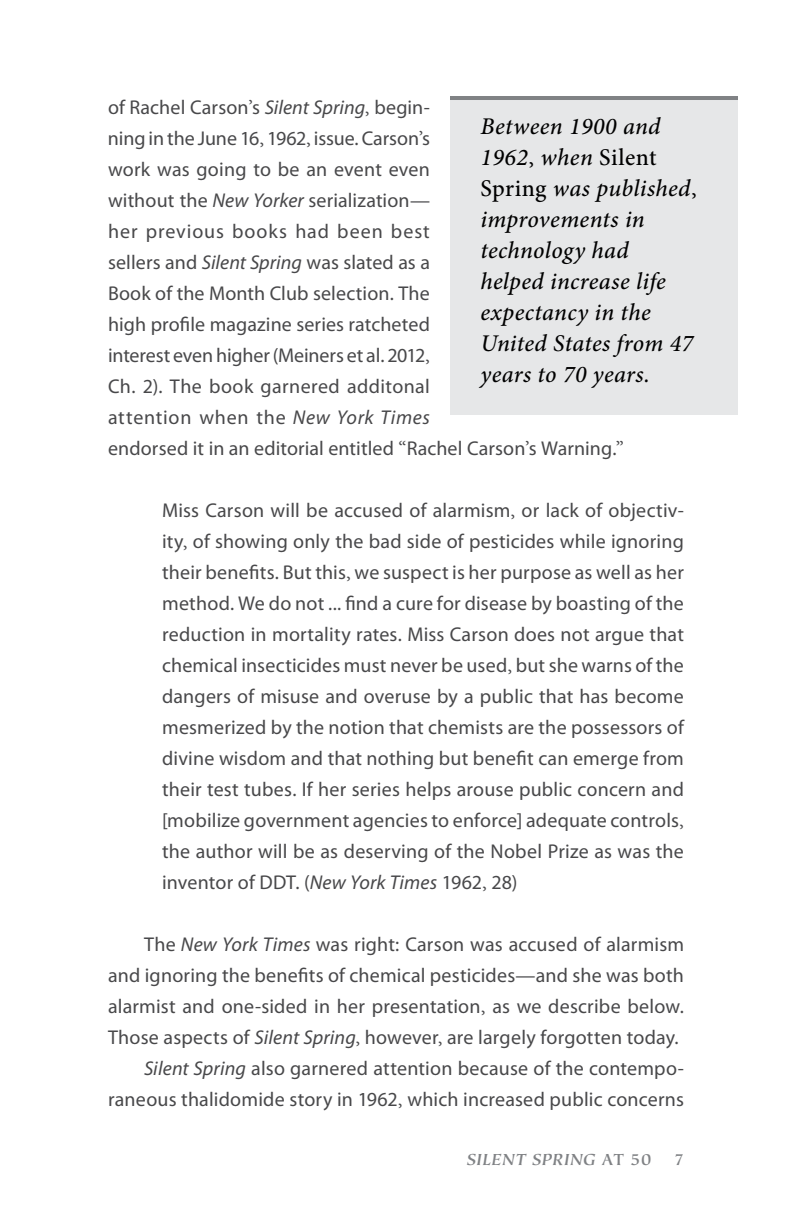
<style>
.page{position:relative;width:792px;height:1224px;background:#fff}
.page>*{position:absolute;margin:0;border:0;box-sizing:border-box;transform-origin:0 0}
.t1{font:italic 500 24px/31px "Minion Pro";letter-spacing:.015em;color:#000}
.t2{font:20px/31px "Myriad Pro";letter-spacing:.01em;color:#48484a}
.t3{font:italic 700 18px "Tiepolo Std";letter-spacing:.025em;color:#808285}
.s1{font-family:"Minion Pro"}
.s2{font-style:italic}
.s3{font-weight:400;font-style:normal}
.s4{font-style:normal}
</style>
<div class="page">
<div style="left:450px;top:96px;width:288px;height:318px;background:#e6e7e8"></div>
<hr style="left:450px;top:96px;width:288px;height:4px;background:#808285">
<p class="t2" style="left:108px;top:91px;width:517px">of Rachel Carson<span class="s1">’</span>s <span class="s2">Silent Spring</span><span class="s1">‚</span> begin-<br>ning in the June 16<span class="s1">‚</span> 1962<span class="s1">‚</span> issue. Carson<span class="s1">’</span>s<br>work was going to be an event even<br>without the <span class="s2">New Yorker</span> serialization—<br>her previous books had been best<br>sellers and <span class="s2">Silent Spring</span> was slated as a<br>Book of the Month Club selection. The<br>high profile magazine series ratcheted<br>interest even higher (Meiners et al. 2012<span class="s1">‚<br></span>Ch. 2). The book garnered additonal<br>attention when the <span class="s2">New York Times<br></span>endorsed it in an editorial entitled <span class="s1">“</span>Rachel Carson<span class="s1">’</span>s Warning.<span class="s1">”</span></p>
<p class="t1" style="left:480px;top:111px;width:218px">Between 1900 and<br>1962<span class="s3">‚</span> when <span class="s4">Silent<br>Spring</span> was published<span class="s3">‚ </span>improvements in technology had helped increase life expectancy in the<br>United States from 47 years to 70 years.</p>
<p class="t2" style="left:162px;top:494px;width:524px;text-align:justify">Miss Carson will be accused of alarmism<span class="s1">‚</span> or lack of objectiv&shy;ity<span class="s1">‚</span> of showing only the bad side of pesticides while ignoring their benefits. But this<span class="s1">‚</span> we suspect is her purpose as well as her method. We do not ... find a cure for disease by boasting of the reduction in mortality rates. Miss Carson does not argue that chemical insecticides must never be used<span class="s1">‚</span> but she warns of the dangers of misuse and overuse by a public that has become mesmerized by the notion that chemists are the possessors of divine wisdom and that nothing but benefit can emerge from their test tubes. If her series helps arouse public concern and [mobilize government agencies to enforce] adequate controls<span class="s1">‚ </span>the author will be as deserving of the Nobel Prize as was the inventor of DDT. (<span class="s2">New York Times</span> 1962<span class="s1">‚</span> 28)</p>
<p class="t2" style="left:108px;top:928px;width:578px;text-align:right">The <span class="s2">New York Times</span> was right: Carson was accused of alarmism and ignoring the benefits of chemical pesticides—and she was both alarmist and one-sided in her presentation<span class="s1">‚</span> as we describe below.<br>Those aspects of <span class="s2">Silent Spring</span><span class="s1">‚</span> however<span class="s1">‚</span> are largely forgotten today.<br><span class="s2">Silent Spring</span> also garnered attention because of the contempo&shy;raneous thalidomide story in 1962<span class="s1">‚</span> which increased public concerns</p>
<p class="t3" style="left:467px;top:1149px;width:219px">SILENT SPRING <span class="s4">at 50 7</span></p>
</div>
